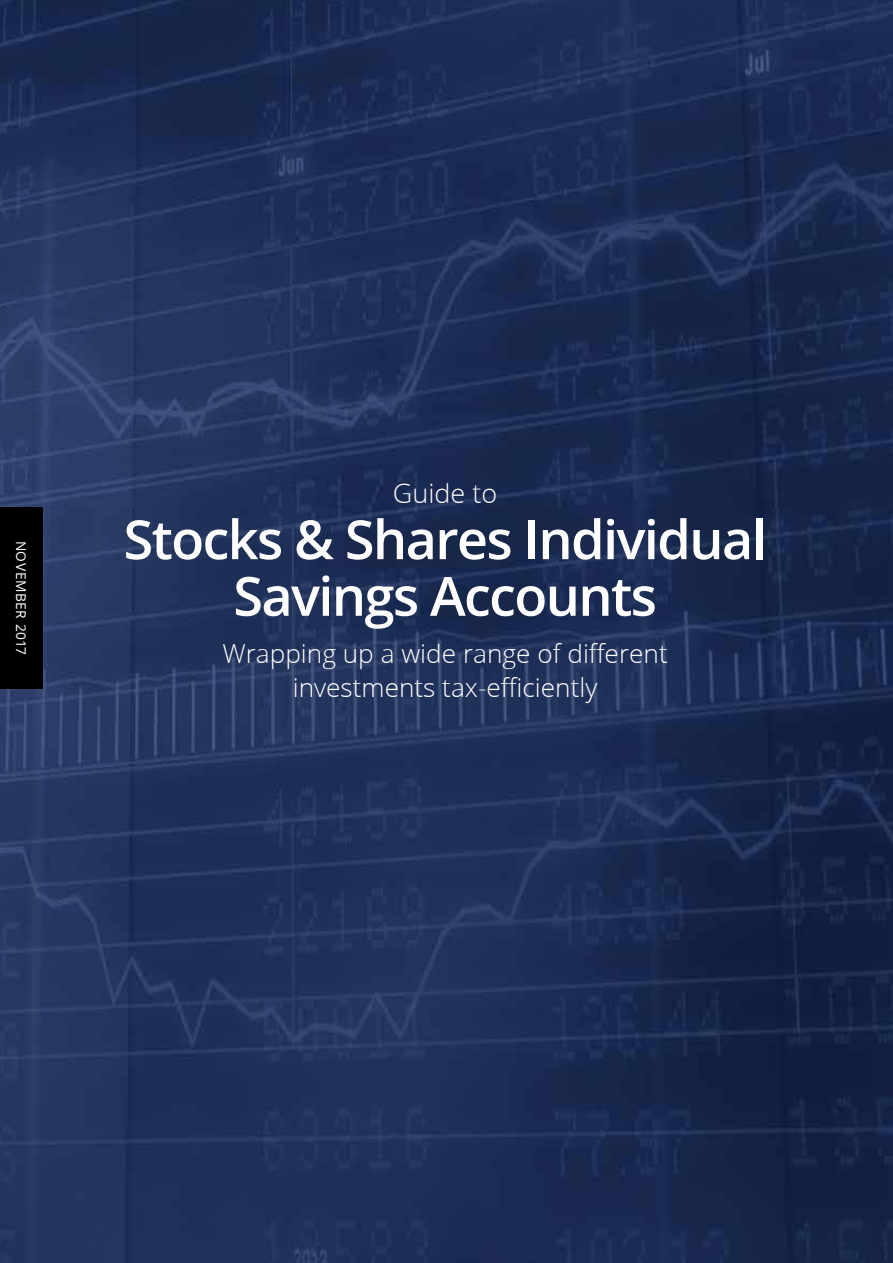
<style>
.page{position:relative;width:893px;height:1263px;background:#fff}
.page>*{position:absolute;margin:0;border:0;box-sizing:border-box;transform-origin:0 0}
.t1{font:600 54px/56.6px "Open Sans";letter-spacing:-.03em;color:#fff;text-align:center}
.t2{font:300 27px "Open Sans";color:#fff}
.t3{font:300 26.25px/33.6px "Open Sans";color:#fff;text-align:center}
.t4{font:13.5px "Open Sans";letter-spacing:.04em;color:#fff}
</style>
<div class="page">
<img style="left:0;top:0;width:893px;height:1263px">
<div style="left:0;top:507px;width:43px;height:182px;background:#000"></div>
<p class="t4" style="left:30px;top:540px;width:116px;rotate:90deg">NOVEMBER 2017</p>
<p class="t2" style="left:393px;top:474px;width:106px">Guide to</p>
<h1 class="t1" style="left:124px;top:511px;width:645px">Stocks &amp; Shares Individual<br>Savings Accounts</h1>
<p class="t3" style="left:222px;top:637px;width:447px">Wrapping up a wide range of different investments tax-efficiently</p>
</div>
